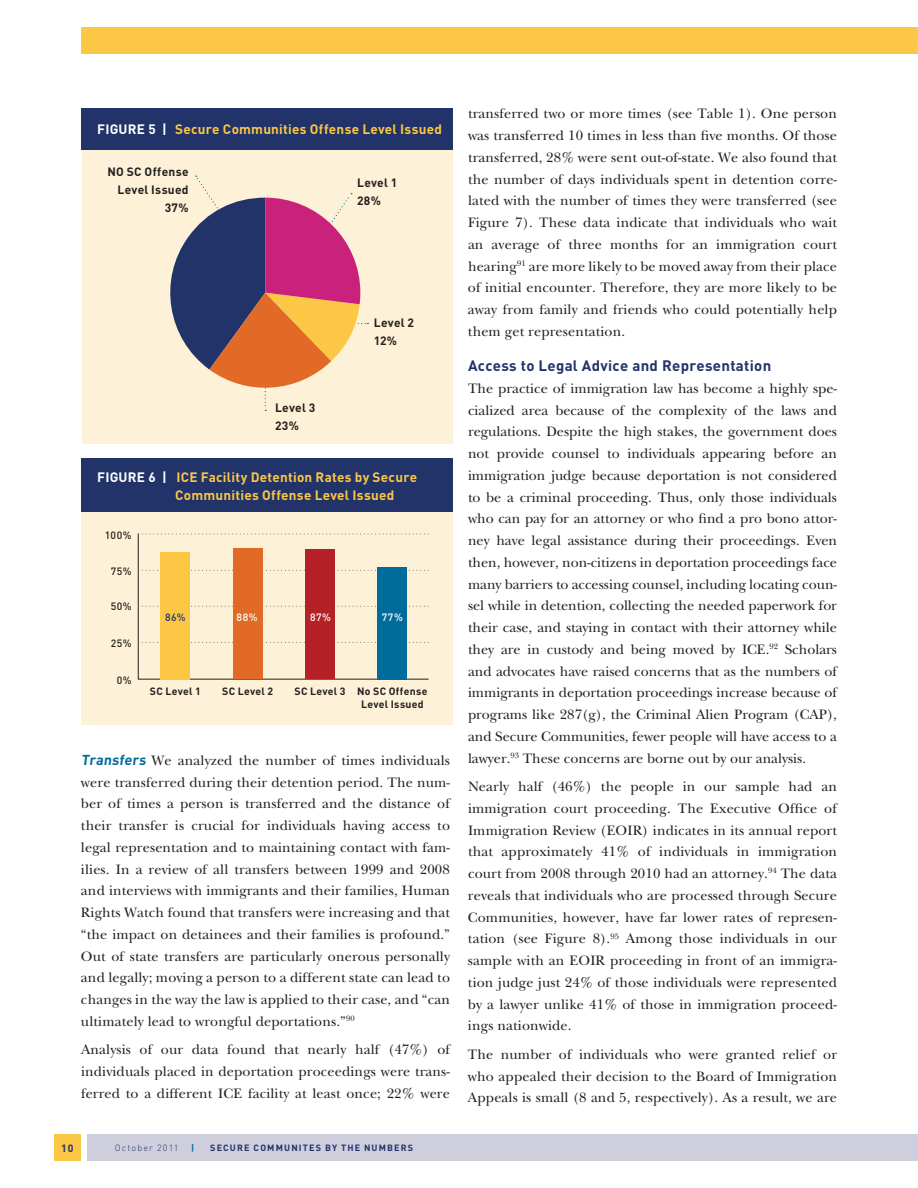
<style>
.page{position:relative;width:918px;height:1188px;background:#fff}
.page>*{position:absolute;margin:0;border:0;box-sizing:border-box;transform-origin:0 0}
.t1{font:700 15px "DIN";letter-spacing:.02em;color:#213369}
.t2{font:14.25px/21.8px "New Baskerville";letter-spacing:.01em;color:#231f20;text-align:justify}
.t3{font:700 13.5px/18px "DIN";letter-spacing:.02em;color:#fbc745;text-align:center}
.t4{font:700 13.5px "DIN";color:#fff}
.t5{font:700 12px/18px "DIN";letter-spacing:.025em;color:#231f20}
.t6{font:700 10.5px/12.6px "DIN";letter-spacing:.03em;color:#231f20}
.t7{font:500 10.5px "DIN";letter-spacing:.04em;color:#231f20}
.t8{font:500 10.5px "DIN";color:#fff}
.t9{font:500 10.5px "DIN";color:#213369}
.t10{font:700 10.5px "DIN";color:#213369}
.t11{font:700 9px "DIN";letter-spacing:.13em;color:#213369}
.t12{font:300 9px "DIN";letter-spacing:.13em;color:#213369}
.t13{font:700 9px "DIN";color:#006c9b}
.s1{color:#fff}
.s2{font-family:"DIN";font-weight:700;color:#006c9b}
</style>
<div class="page">
<div style="left:54px;top:1134px;width:27px;height:27px;background:#fbc745"></div>
<div style="left:88px;top:1134px;width:830px;height:27px;background:#cfcedc"></div>
<div style="left:81px;top:27px;width:837px;height:27px;background:#fbc745"></div>
<div style="left:82px;top:149px;width:371px;height:294px;background:#fdf2d7"></div>
<div style="left:81px;top:108px;width:372px;height:41px;background:#213369"></div>
<svg style="left:170px;top:176px;width:198px;height:235px"></svg>
<div style="left:81px;top:499px;width:372px;height:226px;background:#fdf2d7"></div>
<div style="left:81px;top:458px;width:372px;height:54px;background:#213369"></div>
<hr style="left:138px;top:534px;width:1px;height:145px;background:#231f20">
<hr style="left:138px;top:679px;width:291px;height:1px;background:#231f20">
<svg style="left:138px;top:534px;width:291px;height:1px"></svg>
<svg style="left:138px;top:570px;width:291px;height:1px"></svg>
<svg style="left:138px;top:606px;width:291px;height:1px"></svg>
<svg style="left:138px;top:642px;width:291px;height:1px"></svg>
<div style="left:160px;top:552px;width:30px;height:127px;background:#fbc745"></div>
<div style="left:233px;top:549px;width:30px;height:130px;background:#e16a26"></div>
<div style="left:305px;top:550px;width:30px;height:129px;background:#b52126"></div>
<div style="left:378px;top:567px;width:29px;height:112px;background:#006c9b"></div>
<p class="t4" style="left:97px;top:120px;width:17px">Figure</p>
<p class="t3" style="left:148px;top:120px;width:295px"><span class="s1">5 |</span> Secure Communities Offense Level Issued</p>
<p class="t5" style="left:107px;top:162px;width:83px;text-align:right">NO SC Offense<br>Level Issued<br>37%</p>
<p class="t5" style="left:357px;top:173px;width:42px">Level 1<br>28%</p>
<p class="t5" style="left:275px;top:398px;width:42px">Level 3<br>23%</p>
<p class="t5" style="left:374px;top:314px;width:42px">Level 2<br>12%</p>
<p class="t4" style="left:97px;top:468px;width:17px">Figure</p>
<p class="t3" style="left:148px;top:467px;width:270px"><span class="s1">6 |</span> ICE Facility Detention Rates by Secure<br>Communities Offense Level Issued</p>
<p class="t7" style="left:105px;top:528px;width:28px">100%</p>
<p class="t7" style="left:111px;top:564px;width:22px">75%</p>
<p class="t7" style="left:111px;top:599px;width:22px">50%</p>
<p class="t7" style="left:111px;top:636px;width:22px">25%</p>
<p class="t7" style="left:117px;top:674px;width:16px">0%</p>
<p class="t9" style="left:165px;top:611px;width:22px">86%</p>
<p class="t8" style="left:237px;top:611px;width:23px">88%</p>
<p class="t8" style="left:310px;top:611px;width:22px">87%</p>
<p class="t8" style="left:382px;top:611px;width:23px">77%</p>
<p class="t6" style="left:150px;top:685px;width:53px">SC Level 1</p>
<p class="t6" style="left:222px;top:685px;width:53px">SC Level 2</p>
<p class="t6" style="left:361px;top:685px;width:68px;text-indent:-67px">SC Level 3 No SC Offense<br>Level Issued</p>
<p class="t2" style="left:81px;top:749px;width:371px"><span class="s2">Transfers</span> We analyzed the number of times individuals were transferred during their detention period. The num&shy;ber of times a person is transferred and the distance of their transfer is crucial for individuals having access to legal representation and to maintaining contact with fam&shy;ilies. In a review of all transfers between 1999 and 2008 and interviews with immigrants and their families, Human Rights Watch found that transfers were increasing and that “the impact on detainees and their families is profound.” Out of state transfers are particularly onerous personally and legally; moving a person to a different state can lead to changes in the way the law is applied to their case, and “can ultimately lead to wrongful deportations.”<sup>90</sup></p>
<p class="t2" style="left:81px;top:1039px;width:371px">Analysis of our data found that nearly half (47%) of individuals placed in deportation proceedings were trans&shy;ferred to a different ICE facility at least once; 22% were</p>
<p class="t10" style="left:61px;top:1141px;width:14px">10</p>
<p class="t12" style="left:115px;top:1142px;width:65px">October 2011</p>
<p class="t13" style="left:191px;top:1142px;width:5px">|</p>
<p class="t11" style="left:210px;top:1142px;width:204px">Secure Communites by the Numbers</p>
<p class="t2" style="left:468px;top:103px;width:371px">transferred two or more times (see Table 1). One person was transferred 10 times in less than five months. Of those transferred, 28% were sent out-of-state. We also found that the number of days individuals spent in detention corre&shy;lated with the number of times they were transferred (see Figure 7). These data indicate that individuals who wait an average of three months for an immigration court hearing<sup>91</sup> are more likely to be moved away from their place of initial encounter. Therefore, they are more likely to be away from family and friends who could potentially help them get representation.</p>
<p class="t1" style="left:468px;top:356px;width:305px">Access to Legal Advice and Representation</p>
<p class="t2" style="left:468px;top:377px;width:371px">The practice of immigration law has become a highly spe&shy;cialized area because of the complexity of the laws and regulations. Despite the high stakes, the government does not provide counsel to individuals appearing before an immigration judge because deportation is not considered to be a criminal proceeding. Thus, only those individuals who can pay for an attorney or who find a pro bono attor&shy;ney have legal assistance during their proceedings. Even then, however, non-citizens in deportation proceedings face many barriers to accessing counsel, including locating coun&shy;sel while in detention, collecting the needed paperwork for their case, and staying in contact with their attorney while they are in custody and being moved by ICE.<sup>92</sup> Scholars and advocates have raised concerns that as the numbers of immigrants in deportation proceedings increase because of programs like 287(g), the Criminal Alien Program (CAP), and Secure Communities, fewer people will have access to a lawyer.<sup>93</sup> These concerns are borne out by our analysis.</p>
<p class="t2" style="left:468px;top:776px;width:371px">Nearly half (46%) the people in our sample had an immigration court proceeding. The Executive Office of Immigration Review (EOIR) indicates in its annual report that approximately 41% of individuals in immigration court from 2008 through 2010 had an attorney.<sup>94</sup> The data reveals that individuals who are processed through Secure Communities, however, have far lower rates of represen&shy;tation (see Figure 8).<sup>95</sup> Among those individuals in our sample with an EOIR proceeding in front of an immigra&shy;tion judge just 24% of those individuals were represented by a lawyer unlike 41% of those in immigration proceed&shy;ings nationwide.</p>
<p class="t2" style="left:468px;top:1043px;width:371px">The number of individuals who were granted relief or who appealed their decision to the Board of Immigration Appeals is small (8 and 5, respectively). As a result, we are</p>
</div>
